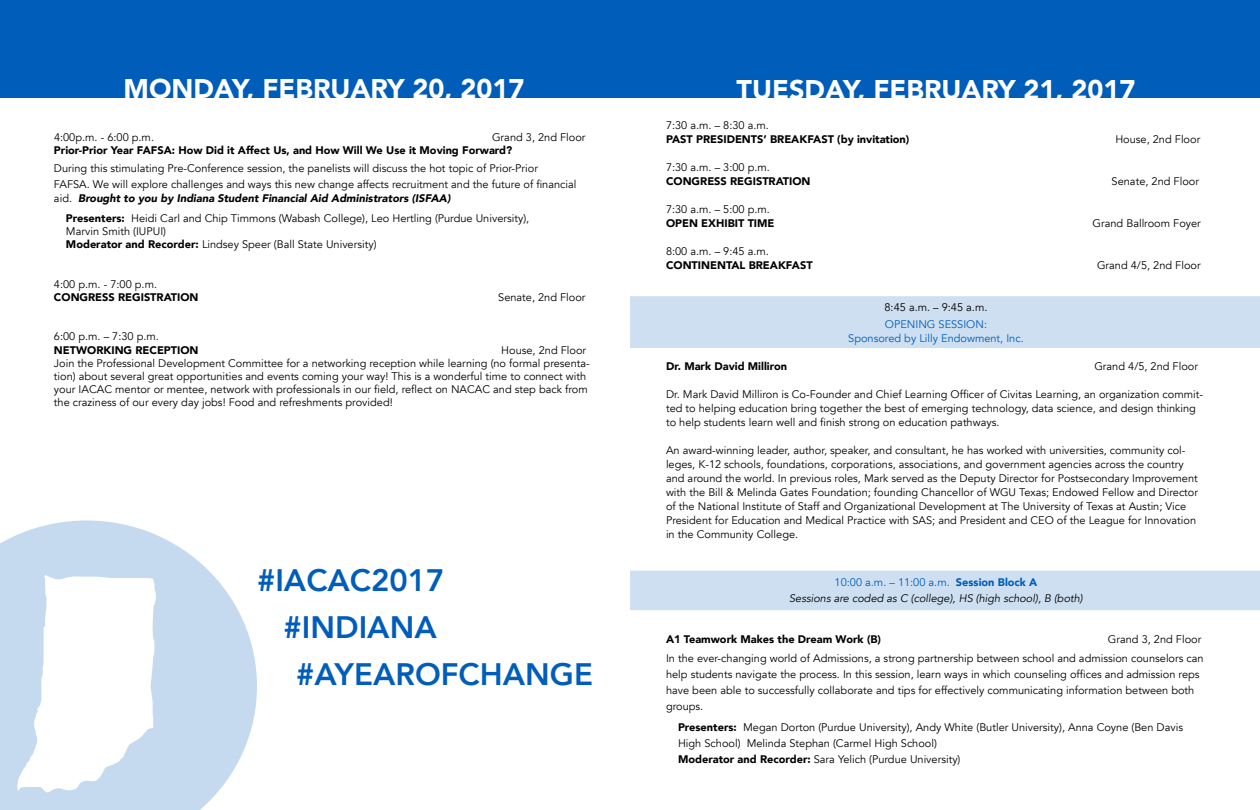
<style>
.page{position:relative;width:1260px;height:810px;background:#fff}
.page>*{position:absolute;margin:0;border:0;box-sizing:border-box;transform-origin:0 0}
.t1{font:800 31px "Avenir";color:#005db9}
.t2{font:900 27px "Avenir";color:#fff}
.t3{font:11px/14px "Avenir";color:#000}
.t4{font:900 11px "Avenir";color:#000}
.t5{font:italic 11px/16px "Avenir";color:#000;text-align:center}
.t6{font:11px/14px "Avenir";color:#005db9;text-align:center}
.s1{font-weight:900;font-style:italic}
.s2{font-weight:900}
.s3{font-style:normal;color:#005db9}
.s4{font-weight:900;font-style:normal;color:#005db9}
</style>
<div class="page">
<div style="left:630px;top:571px;width:630px;height:39px;background:#cddff1"></div>
<div style="left:630px;top:296px;width:630px;height:52px;background:#cddff1"></div>
<div style="left:0;top:0;width:1260px;height:98px;background:#005db9"></div>
<svg style="left:0;top:520px;width:257px;height:290px;fill:#c5daef"></svg>
<svg style="left:18px;top:541px;width:139px;height:255px"></svg>
<h2 class="t2" style="left:124px;top:65px;width:402px">MONDAY, FEBRUARY 20, 2017</h2>
<p class="t3" style="left:54px;top:130px;width:102px">4:00p.m. - 6:00 p.m.</p>
<p class="t3" style="left:492px;top:130px;width:95px">Grand 3, 2nd Floor</p>
<p class="t4" style="left:54px;top:141px;width:460px">Prior-Prior Year FAFSA: How Did it Affect Us, and How Will We Use it Moving Forward?</p>
<p class="t3" style="left:54px;top:161px;width:524px;line-height:16.2px">During this stimulating Pre-Conference session, the panelists will discuss the hot topic of Prior-Prior<br>FAFSA. We will explore challenges and ways this new change affects recruitment and the future of financial</p>
<p class="t3" style="left:66px;top:188px;width:465px;line-height:20px;text-indent:-12px">aid. <span class="s1">Brought to you by Indiana Student Financial Aid Administrators (ISFAA)<br></span><span class="s2">Presenters:</span> Heidi Carl and Chip Timmons (Wabash College), Leo Hertling (Purdue University),</p>
<p class="t3" style="left:66px;top:225px;width:312px;line-height:13.2px">Marvin Smith (IUPUI)<br><span class="s2">Moderator and Recorder:</span> Lindsey Speer (Ball State University)</p>
<p class="t3" style="left:54px;top:277px;width:105px">4:00 p.m. - 7:00 p.m.</p>
<p class="t4" style="left:54px;top:288px;width:146px">CONGRESS REGISTRATION</p>
<p class="t3" style="left:498px;top:290px;width:89px">Senate, 2nd Floor</p>
<p class="t3" style="left:54px;top:330px;width:106px">6:00 p.m. – 7:30 p.m.</p>
<p class="t4" style="left:54px;top:340px;width:146px">NETWORKING RECEPTION</p>
<p class="t3" style="left:54px;top:343px;width:537px;line-height:13.2px;text-indent:447px">House, 2nd Floor Join the Professional Development Committee for a networking reception while learning (no formal presenta&shy;tion) about several great opportunities and events coming your way! This is a wonderful time to connect with your IACAC mentor or mentee, network with professionals in our field, reflect on NACAC and step back from the craziness of our every day jobs! Food and refreshments provided!</p>
<h1 class="t1" style="left:257px;top:556px;width:189px">#IACAC2017</h1>
<h1 class="t1" style="left:284px;top:603px;width:155px">#INDIANA</h1>
<h1 class="t1" style="left:296px;top:650px;width:298px">#AYEAROFCHANGE</h1>
<h2 class="t2" style="left:737px;top:66px;width:400px">TUESDAY, FEBRUARY 21, 2017</h2>
<p class="t3" style="left:666px;top:118px;width:104px">7:30 a.m. – 8:30 a.m.</p>
<p class="t4" style="left:666px;top:129px;width:245px">PAST PRESIDENTS’ BREAKFAST (by invitation)</p>
<p class="t3" style="left:1115px;top:132px;width:86px">House, 2nd Floor</p>
<p class="t3" style="left:666px;top:160px;width:105px">7:30 a.m. – 3:00 p.m.</p>
<p class="t4" style="left:666px;top:171px;width:146px">CONGRESS REGISTRATION</p>
<p class="t3" style="left:1112px;top:174px;width:89px">Senate, 2nd Floor</p>
<p class="t3" style="left:666px;top:202px;width:105px">7:30 a.m. – 5:00 p.m.</p>
<p class="t4" style="left:666px;top:213px;width:110px">OPEN EXHIBIT TIME</p>
<p class="t3" style="left:1093px;top:216px;width:110px">Grand Ballroom Foyer</p>
<p class="t3" style="left:666px;top:244px;width:104px">8:00 a.m. – 9:45 a.m.</p>
<p class="t4" style="left:666px;top:255px;width:148px">CONTINENTAL BREAKFAST</p>
<p class="t3" style="left:1097px;top:258px;width:105px">Grand 4/5, 2nd Floor</p>
<p class="t3" style="left:885px;top:300px;width:104px">8:45 a.m. – 9:45 a.m.</p>
<p class="t6" style="left:848px;top:317px;width:177px">OPENING SESSION:<br>Sponsored by Lilly Endowment, Inc.</p>
<p class="t4" style="left:666px;top:356px;width:123px">Dr. Mark David Milliron</p>
<p class="t3" style="left:1094px;top:359px;width:105px">Grand 4/5, 2nd Floor</p>
<p class="t3" style="left:666px;top:387px;width:539px">Dr. Mark David Milliron is Co-Founder and Chief Learning Officer of Civitas Learning, an organization commit&shy;ted to helping education bring together the best of emerging technology, data science, and design thinking to help students learn well and finish strong on education pathways.</p>
<p class="t3" style="left:666px;top:443px;width:534px">An award-winning leader, author, speaker, and consultant, he has worked with universities, community col&shy;leges, K-12 schools, foundations, corporations, associations, and government agencies across the country and around the world. In previous roles, Mark served as the Deputy Director for Postsecondary Improvement with the Bill &amp; Melinda Gates Foundation; founding Chancellor of WGU Texas; Endowed Fellow and Director of the National Institute of Staff and Organizational Development at The University of Texas at Austin; Vice President for Education and Medical Practice with SAS; and President and CEO of the League for Innovation in the Community College.</p>
<p class="t5" style="left:789px;top:574px;width:295px"><span class="s3">10:00 a.m. – 11:00 a.m.</span> <span class="s4">Session Block A<br></span>Sessions are coded as C (college), HS (high school), B (both)</p>
<p class="t4" style="left:666px;top:629px;width:217px">A1 Teamwork Makes the Dream Work (B)</p>
<p class="t3" style="left:666px;top:630px;width:539px;line-height:19px;text-align:right">Grand 3, 2nd Floor<br>In the ever-changing world of Admissions, a strong partnership between school and admission counselors can</p>
<p class="t3" style="left:666px;top:666px;width:535px;line-height:16px">help students navigate the process. In this session, learn ways in which counseling offices and admission reps have been able to successfully collaborate and tips for effectively communicating information between both groups.</p>
<p class="t3" style="left:678px;top:719px;width:507px;line-height:16px"><span class="s2">Presenters:</span> Megan Dorton (Purdue University), Andy White (Butler University), Anna Coyne (Ben Davis<br>High School) Melinda Stephan (Carmel High School)<br><span class="s2">Moderator and Recorder:</span> Sara Yelich (Purdue University)</p>
</div>
